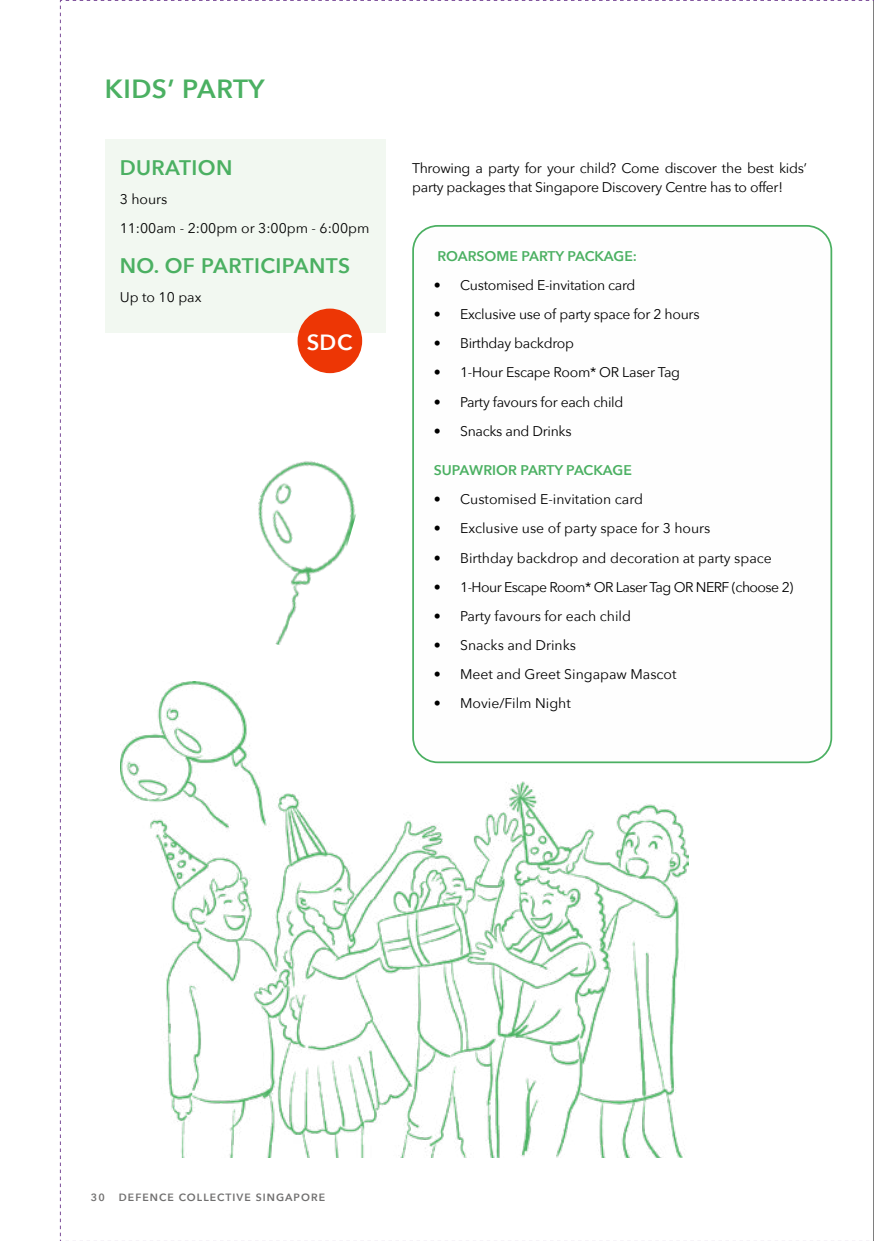
<style>
.page{position:relative;width:874px;height:1241px;background:#fff}
.page>*{position:absolute;margin:0;border:0;box-sizing:border-box;transform-origin:0 0}
.t1{font:600 26.25px "Avenir Next";letter-spacing:.02em;color:#4bb062}
.t2{font:600 22.05px "Avenir Next";color:#fff}
.t3{font:600 21px "Avenir Next";letter-spacing:.02em;color:#4bb062}
.t4{font:14px/19.2px "Avenir Next";letter-spacing:-.02em;color:#000}
.t5{font:14px/29.2px "Avenir Next";color:#000}
.t6{font:14px "Avenir Next";letter-spacing:-.04em;color:#000}
.t7{font:600 14px "Avenir Next";color:#4bb062}
.t8{font:600 10.5px "Avenir Next";letter-spacing:.1em;color:#706f6f}
</style>
<div class="page">
<hr style="left:873px;top:0;width:1px;height:1240px;background:#000">
<div style="left:105px;top:139px;width:280px;height:193px;background:#f2f8f1"></div>
<img style="left:121px;top:681px;width:567px;height:476px">
<img style="left:258px;top:461px;width:98px;height:184px">
<div style="left:297px;top:308px;width:65px;height:65px;background:#ed3605;border-radius:50%"></div>
<h1 class="t1" style="left:105px;top:78px;width:161px">KIDS’ PARTY</h1>
<h3 class="t3" style="left:120px;top:158px;width:114px">DURATION</h3>
<p class="t5" style="left:120px;top:185px;width:251px">3 hours<br>11:00am - 2:00pm or 3:00pm - 6:00pm</p>
<h3 class="t3" style="left:120px;top:257px;width:232px">NO. OF PARTICIPANTS</h3>
<p class="t4" style="left:120px;top:289px;width:83px">Up to 10 pax</p>
<h2 class="t2" style="left:307px;top:332px;width:47px">SDC</h2>
<p class="t4" style="left:412px;top:159px;width:396px">Throwing a party for your child? Come discover the best kids’ party packages that Singapore Discovery Centre has to offer!</p>
<p class="t7" style="left:437px;top:250px;width:201px">ROARSOME PARTY PACKAGE:</p>
<p class="t4" style="left:433px;top:276px;width:203px">• Customised E-invitation card</p>
<p class="t4" style="left:433px;top:305px;width:267px">• Exclusive use of party space for 2 hours</p>
<p class="t4" style="left:433px;top:334px;width:142px">• Birthday backdrop</p>
<p class="t4" style="left:433px;top:364px;width:248px">• 1-Hour Escape Room* OR Laser Tag</p>
<p class="t4" style="left:433px;top:393px;width:191px">• Party favours for each child</p>
<p class="t4" style="left:433px;top:422px;width:139px">• Snacks and Drinks</p>
<p class="t7" style="left:433px;top:464px;width:199px">SUPAWRIOR PARTY PACKAGE</p>
<p class="t5" style="left:433px;top:485px;width:210px">• Customised E-invitation card</p>
<p class="t5" style="left:433px;top:514px;width:278px">• Exclusive use of party space for 3 hours</p>
<p class="t5" style="left:433px;top:544px;width:339px">• Birthday backdrop and decoration at party space</p>
<p class="t6" style="left:433px;top:580px;width:361px">• 1-Hour Escape Room* OR Laser Tag OR NERF (choose 2)</p>
<p class="t5" style="left:433px;top:602px;width:198px">• Party favours for each child</p>
<p class="t5" style="left:433px;top:631px;width:144px">• Snacks and Drinks</p>
<p class="t5" style="left:433px;top:660px;width:244px">• Meet and Greet Singapaw Mascot</p>
<p class="t5" style="left:433px;top:690px;width:138px">• Movie/Film Night</p>
<p class="t8" style="left:91px;top:1192px;width:15px">30</p>
<p class="t8" style="left:119px;top:1190px;width:208px">DEFENCE COLLECTIVE SINGAPORE</p>
</div>
